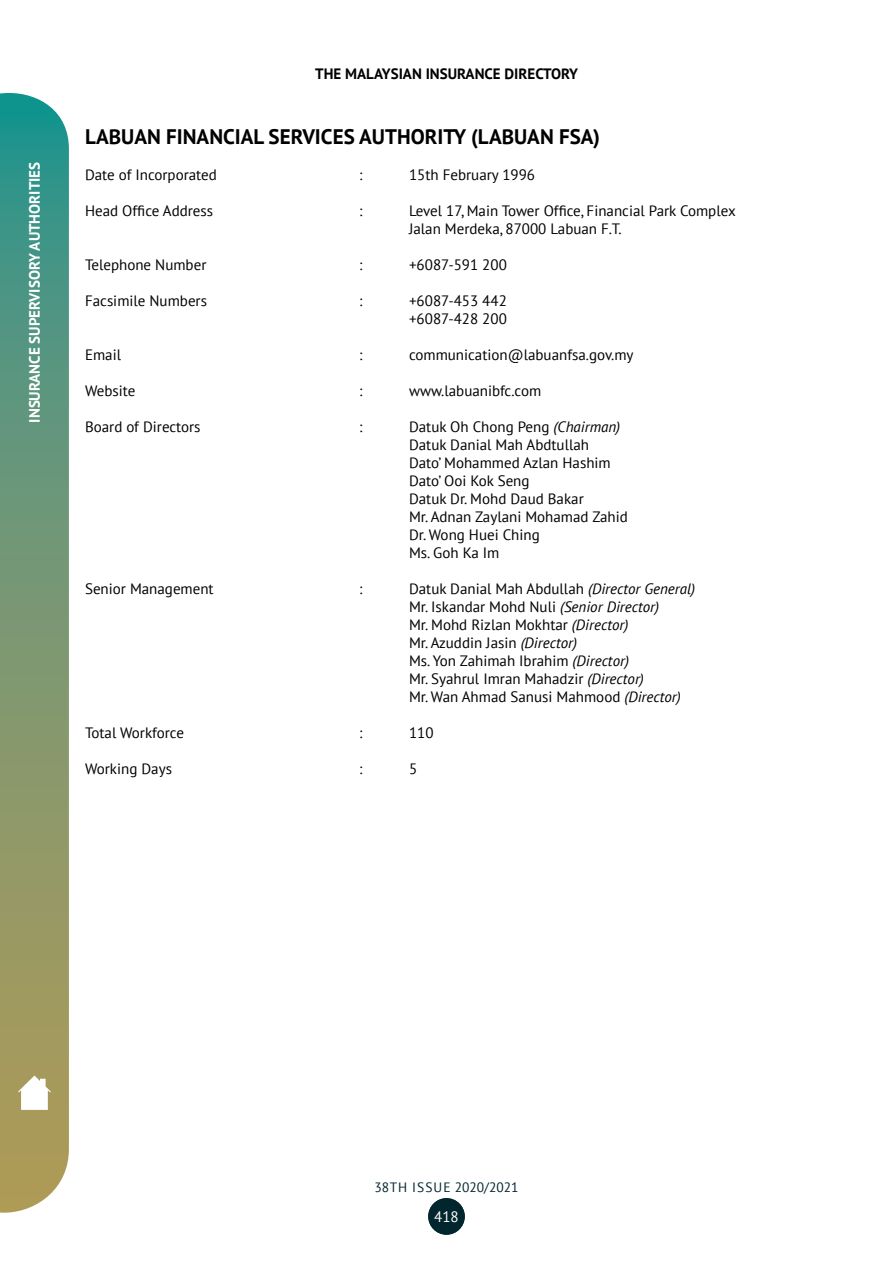
<style>
.page{position:relative;width:893px;height:1263px;background:#fff}
.page>*{position:absolute;margin:0;border:0;box-sizing:border-box;transform-origin:0 0}
.t1{font:700 21px "PT Sans";color:#000}
.t2{font:15px/18px "PT Sans";color:#000}
.t3{font:700 15px "PT Sans";color:#fff}
.t4{font:700 15px "PT Sans";color:#000}
.t5{font:15px "PT Sans";color:#fff}
.t6{font:13.5px "PT Sans";color:#02262e}
.s1{font-style:italic}
</style>
<div class="page">
<svg style="left:0;top:93px;width:69px;height:1120px;background:#789975"></svg>
<div style="left:428px;top:1198px;width:37px;height:37px;background:#02262e;border-radius:50%"></div>
<svg style="left:18px;top:1075px;width:33px;height:35px"></svg>
<p class="t3" style="left:25px;top:423px;width:262px;rotate:-90deg">INSURANCE SUPERVISORY AUTHORITIES</p>
<p class="t4" style="left:315px;top:64px;width:264px">THE MALAYSIAN INSURANCE DIRECTORY</p>
<h1 class="t1" style="left:85px;top:123px;width:517px">LABUAN FINANCIAL SERVICES AUTHORITY (LABUAN FSA)</h1>
<p class="t2" style="left:85px;top:165px;width:133px">Date of Incorporated</p>
<p class="t2" style="left:359px;top:165px;width:5px">:</p>
<p class="t2" style="left:409px;top:165px;width:127px">15th February 1996</p>
<p class="t2" style="left:85px;top:201px;width:130px">Head Office Address</p>
<p class="t2" style="left:359px;top:201px;width:5px">:</p>
<p class="t2" style="left:409px;top:201px;width:328px">Level 17, Main Tower Office, Financial Park Complex<br>Jalan Merdeka, 87000 Labuan F.T.</p>
<p class="t2" style="left:85px;top:255px;width:123px">Telephone Number</p>
<p class="t2" style="left:359px;top:255px;width:5px">:</p>
<p class="t2" style="left:409px;top:255px;width:99px">+6087-591 200</p>
<p class="t2" style="left:85px;top:291px;width:123px">Facsimile Numbers</p>
<p class="t2" style="left:359px;top:291px;width:5px">:</p>
<p class="t2" style="left:409px;top:291px;width:99px">+6087-453 442 +6087-428 200</p>
<p class="t2" style="left:85px;top:345px;width:38px">Email</p>
<p class="t2" style="left:359px;top:345px;width:5px">:</p>
<p class="t2" style="left:409px;top:345px;width:226px">communication@labuanfsa.gov.my</p>
<p class="t2" style="left:85px;top:381px;width:52px">Website</p>
<p class="t2" style="left:359px;top:381px;width:5px">:</p>
<p class="t2" style="left:409px;top:381px;width:134px">www.labuanibfc.com</p>
<p class="t2" style="left:85px;top:417px;width:117px">Board of Directors</p>
<p class="t2" style="left:359px;top:417px;width:5px">:</p>
<p class="t2" style="left:409px;top:417px;width:220px">Datuk Oh Chong Peng <span class="s1">(Chairman)<br></span>Datuk Danial Mah Abdtullah<br>Dato’ Mohammed Azlan Hashim<br>Dato’ Ooi Kok Seng<br>Datuk Dr. Mohd Daud Bakar<br>Mr. Adnan Zaylani Mohamad Zahid<br>Dr. Wong Huei Ching<br>Ms. Goh Ka Im</p>
<p class="t2" style="left:85px;top:579px;width:130px">Senior Management</p>
<p class="t2" style="left:359px;top:579px;width:5px">:</p>
<p class="t2" style="left:409px;top:579px;width:288px">Datuk Danial Mah Abdullah <span class="s1">(Director General)<br></span>Mr. Iskandar Mohd Nuli <span class="s1">(Senior Director)<br></span>Mr. Mohd Rizlan Mokhtar <span class="s1">(Director)<br></span>Mr. Azuddin Jasin <span class="s1">(Director)<br></span>Ms. Yon Zahimah Ibrahim <span class="s1">(Director)<br></span>Mr. Syahrul Imran Mahadzir <span class="s1">(Director)<br></span>Mr. Wan Ahmad Sanusi Mahmood <span class="s1">(Director)</span></p>
<p class="t2" style="left:85px;top:723px;width:100px">Total Workforce</p>
<p class="t2" style="left:359px;top:723px;width:5px">:</p>
<p class="t2" style="left:409px;top:723px;width:26px">110</p>
<p class="t2" style="left:85px;top:759px;width:88px">Working Days</p>
<p class="t2" style="left:359px;top:759px;width:5px">:</p>
<p class="t2" style="left:409px;top:759px;width:10px">5</p>
<p class="t6" style="left:374px;top:1179px;width:145px">38TH ISSUE 2020/2021</p>
<p class="t5" style="left:434px;top:1207px;width:26px">418</p>
</div>
